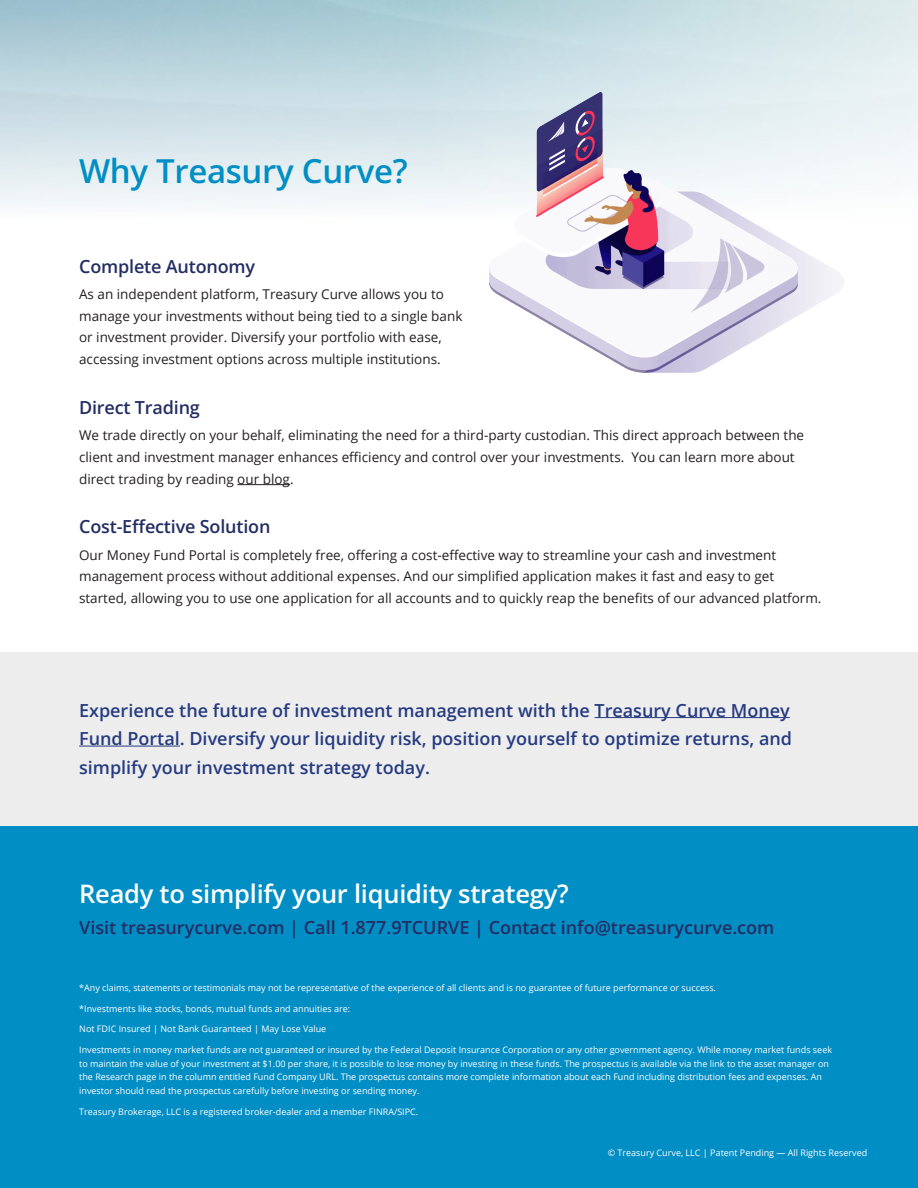
<style>
.page{position:relative;width:918px;height:1188px;background:#fff}
.page>*{position:absolute;margin:0;border:0;box-sizing:border-box;transform-origin:0 0}
.t1{font:600 33px "Open Sans";letter-spacing:-.01em;color:#008ec4}
.t2{font:600 25.5px "Open Sans";letter-spacing:-.01em;color:#fff}
.t3{font:600 18px/28.5px "Open Sans";color:#263b80}
.t4{font:600 18px "Open Sans";color:#242d63}
.t5{font:13.5px/21.8px "Open Sans";color:#231f20}
.t6{font:9px/13.5px "Open Sans";color:#fff}
</style>
<div class="page">
<div style="left:0;top:652px;width:918px;height:175px;background:#ededee"></div>
<div style="left:0;top:827px;width:918px;height:361px;background:#008ec4"></div>
<hr style="left:237px;top:484px;width:53px;height:1px;background:#231f20">
<hr style="left:595px;top:717px;width:195px;height:1px;background:#263b80">
<hr style="left:79px;top:746px;width:101px;height:1px;background:#263b80">
<img style="left:489px;top:92px;width:354px;height:281px">
<h1 class="t1" style="left:79px;top:148px;width:330px">Why Treasury Curve?</h1>
<h3 class="t4" style="left:79px;top:254px;width:178px">Complete Autonomy</h3>
<p class="t5" style="left:79px;top:283px;width:385px">As an independent platform, Treasury Curve allows you to manage your investments without being tied to a single bank or investment provider. Diversify your portfolio with ease, accessing investment options across multiple institutions.</p>
<h3 class="t4" style="left:79px;top:395px;width:122px">Direct Trading</h3>
<p class="t5" style="left:79px;top:424px;width:727px">We trade directly on your behalf, eliminating the need for a third-party custodian. This direct approach between the client and investment manager enhances efficiency and control over your investments. You can learn more about direct trading by reading our blog.</p>
<h3 class="t4" style="left:79px;top:515px;width:193px">Cost-Effective Solution</h3>
<p class="t5" style="left:79px;top:544px;width:744px">Our Money Fund Portal is completely free, offering a cost-effective way to streamline your cash and investment management process without additional expenses. And our simplified application makes it fast and easy to get started, allowing you to use one application for all accounts and to quickly reap the benefits of our advanced platform.</p>
<h3 class="t3" style="left:79px;top:695px;width:714px">Experience the future of investment management with the Treasury Curve Money<br>Fund Portal. Diversify your liquidity risk, position yourself to optimize returns, and simplify your investment strategy today.</h3>
<h2 class="t2" style="left:79px;top:876px;width:491px">Ready to simplify your liquidity strategy?</h2>
<h3 class="t4" style="left:79px;top:915px;width:697px">Visit treasurycurve.com | Call 1.877.9TCURVE | Contact info@treasurycurve.com</h3>
<p class="t6" style="left:79px;top:980px;width:638px">*Any claims, statements or testimonials may not be representative of the experience of all clients and is no guarantee of future performance or success.</p>
<p class="t6" style="left:79px;top:1001px;width:273px">*Investments like stocks, bonds, mutual funds and annuities are:</p>
<p class="t6" style="left:79px;top:1022px;width:249px">Not FDIC Insured | Not Bank Guaranteed | May Lose Value</p>
<p class="t6" style="left:79px;top:1043px;width:754px">Investments in money market funds are not guaranteed or insured by the Federal Deposit Insurance Corporation or any other government agency. While money market funds seek to maintain the value of your investment at $1.00 per share, it is possible to lose money by investing in these funds. The prospectus is available via the link to the asset manager on the Research page in the column entitled Fund Company URL. The prospectus contains more complete information about each Fund including distribution fees and expenses. An investor should read the prospectus carefully before investing or sending money.</p>
<p class="t6" style="left:79px;top:1105px;width:341px">Treasury Brokerage, LLC is a registered broker-dealer and a member FINRA/SIPC.</p>
<p class="t6" style="left:608px;top:1145px;width:261px">© Treasury Curve, LLC | Patent Pending — All Rights Reserved</p>
</div>
